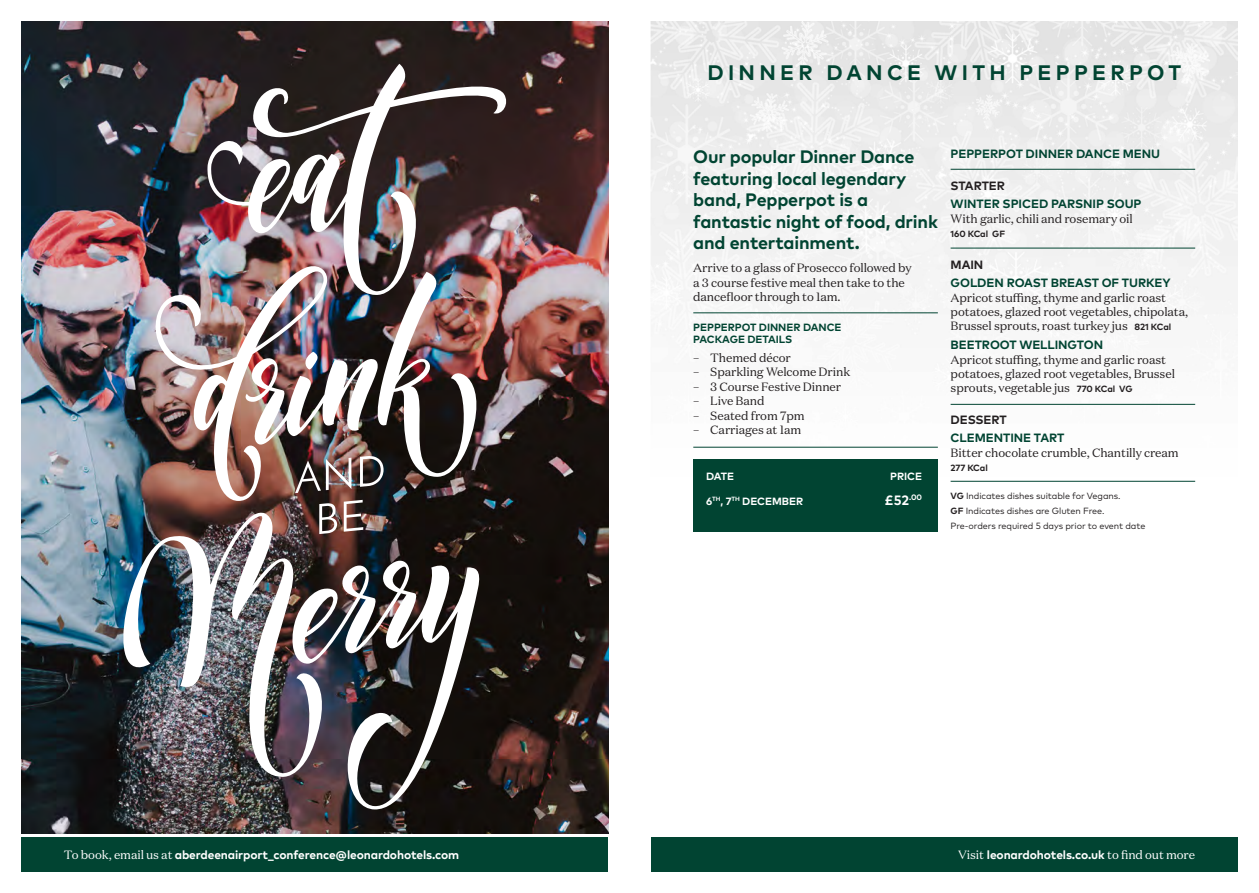
<style>
.page{position:relative;width:1259px;height:893px;background:#fff}
.page>*{position:absolute;margin:0;border:0;box-sizing:border-box;transform-origin:0 0}
.t1{font:700 21px "Mark Pro";letter-spacing:.205em;color:#014432}
.t2{font:700 18px/21.6px "Mark Pro";letter-spacing:-.01em;color:#014432}
.t3{font:700 13.5px "Mark Pro";color:#fff}
.t4{font:12px/14.4px "Domaine Text";letter-spacing:-.01em;color:#231f20}
.t5{font:700 12px "Mark Pro";letter-spacing:-.01em;color:#fff}
.t6{font:700 12px "Mark Pro";letter-spacing:-.005em;color:#014432}
.t7{font:700 12px "Mark Pro";letter-spacing:-.01em;color:#231f20}
.t8{font:700 10.5px/12.6px "Mark Pro";letter-spacing:-.005em;color:#014432}
.t9{font:700 10.5px "Mark Pro";letter-spacing:-.005em;color:#fff}
.t10{font:9px "Mark Pro";letter-spacing:-.01em;color:#231f20}
.t11{font:700 9px "Mark Pro";letter-spacing:-.01em;color:#231f20}
.s1{font-family:"Mark Pro";font-weight:700;color:#014432}
.s2{font-family:"Mark Pro";font-weight:700;font-size:9px}
.s3{font-weight:700}
.s4{font-family:"Domaine Text";font-weight:400}
</style>
<div class="page">
<div style="left:21px;top:838px;width:587px;height:34px;background:#014432"></div>
<div style="left:651px;top:838px;width:586px;height:34px;background:#014432"></div>
<img style="left:651px;top:21px;width:586px;height:511px">
<hr style="left:693px;top:312px;width:245px;height:1px;background:#014432">
<hr style="left:693px;top:447px;width:245px;height:1px;background:#014432">
<div style="left:693px;top:459px;width:245px;height:72px;background:#014432"></div>
<hr style="left:950px;top:248px;width:245px;height:1px;background:#014432">
<hr style="left:950px;top:169px;width:245px;height:1px;background:#014432">
<hr style="left:950px;top:404px;width:245px;height:1px;background:#014432">
<hr style="left:950px;top:481px;width:245px;height:1px;background:#014432">
<img style="left:21px;top:21px;width:587px;height:812px">
<img style="left:206px;top:64px;width:300px;height:231px">
<img style="left:144px;top:264px;width:349px;height:270px">
<svg style="left:289px;top:552px;width:193px;height:257px"></svg>
<img style="left:123px;top:512px;width:215px;height:265px">
<p class="t1" style="left:707px;top:57px;width:475px">DINNER DANCE WITH PEPPERPOT</p>
<p class="t2" style="left:693px;top:144px;width:246px">Our popular Dinner Dance featuring local legendary band, Pepperpot is a fantastic night of food, drink and entertainment.</p>
<p class="t4" style="left:693px;top:261px;width:220px">Arrive to a glass of Prosecco followed by a 3 course festive meal then take to the dancefloor through to 1am.</p>
<p class="t8" style="left:693px;top:320px;width:150px">PEPPERPOT DINNER DANCE<br>PACKAGE DETAILS</p>
<p class="t4" style="left:693px;top:350px;width:99px">– Themed décor</p>
<p class="t4" style="left:693px;top:365px;width:158px">– Sparkling Welcome Drink</p>
<p class="t4" style="left:693px;top:379px;width:149px">– 3 Course Festive Dinner</p>
<p class="t4" style="left:693px;top:394px;width:73px">– Live Band</p>
<p class="t4" style="left:693px;top:408px;width:113px">– Seated from 7pm</p>
<p class="t4" style="left:693px;top:422px;width:110px">– Carriages at 1am</p>
<p class="t9" style="left:706px;top:468px;width:30px">DATE</p>
<p class="t9" style="left:890px;top:468px;width:33px">PRICE</p>
<p class="t9" style="left:706px;top:493px;width:99px">6<sup>TH</sup>, 7<sup>TH</sup> DECEMBER</p>
<p class="t3" style="left:884px;top:490px;width:39px">£52<sup>.00</sup></p>
<p class="t6" style="left:950px;top:145px;width:211px">PEPPERPOT DINNER DANCE MENU</p>
<p class="t7" style="left:950px;top:176px;width:56px">STARTER</p>
<p class="t4" style="left:950px;top:197px;width:192px"><span class="s1">WINTER SPICED PARSNIP SOUP<br></span>With garlic, chili and rosemary oil</p>
<p class="t11" style="left:950px;top:227px;width:56px">160 KCal GF</p>
<p class="t7" style="left:950px;top:255px;width:34px">MAIN</p>
<p class="t4" style="left:950px;top:276px;width:239px"><span class="s1">GOLDEN ROAST BREAST OF TURKEY </span>Apricot stuffing, thyme and garlic roast potatoes, glazed root vegetables, chipolata, Brussel sprouts, roast turkey jus <span class="s2">821 KCal</span></p>
<p class="t4" style="left:950px;top:337px;width:226px"><span class="s1">BEETROOT WELLINGTON<br></span>Apricot stuffing, thyme and garlic roast potatoes, glazed root vegetables, Brussel sprouts, vegetable jus <span class="s2">770 KCal VG</span></p>
<p class="t7" style="left:950px;top:410px;width:58px">DESSERT</p>
<p class="t4" style="left:950px;top:431px;width:230px"><span class="s1">CLEMENTINE TART<br></span>Bitter chocolate crumble, Chantilly cream</p>
<p class="t11" style="left:950px;top:461px;width:39px">277 KCal</p>
<p class="t10" style="left:950px;top:489px;width:171px"><span class="s3">VG</span> Indicates dishes suitable for Vegans.</p>
<p class="t10" style="left:950px;top:504px;width:155px"><span class="s3">GF</span> Indicates dishes are Gluten Free.</p>
<p class="t10" style="left:950px;top:519px;width:196px">Pre-orders required 5 days prior to event date</p>
<p class="t5" style="left:64px;top:846px;width:397px"><span class="s4">To book, email us at</span> aberdeenairport_conference@leonardohotels.com</p>
<p class="t5" style="left:958px;top:846px;width:238px"><span class="s4">Visit</span> leonardohotels.co.uk <span class="s4">to find out more</span></p>
</div>
